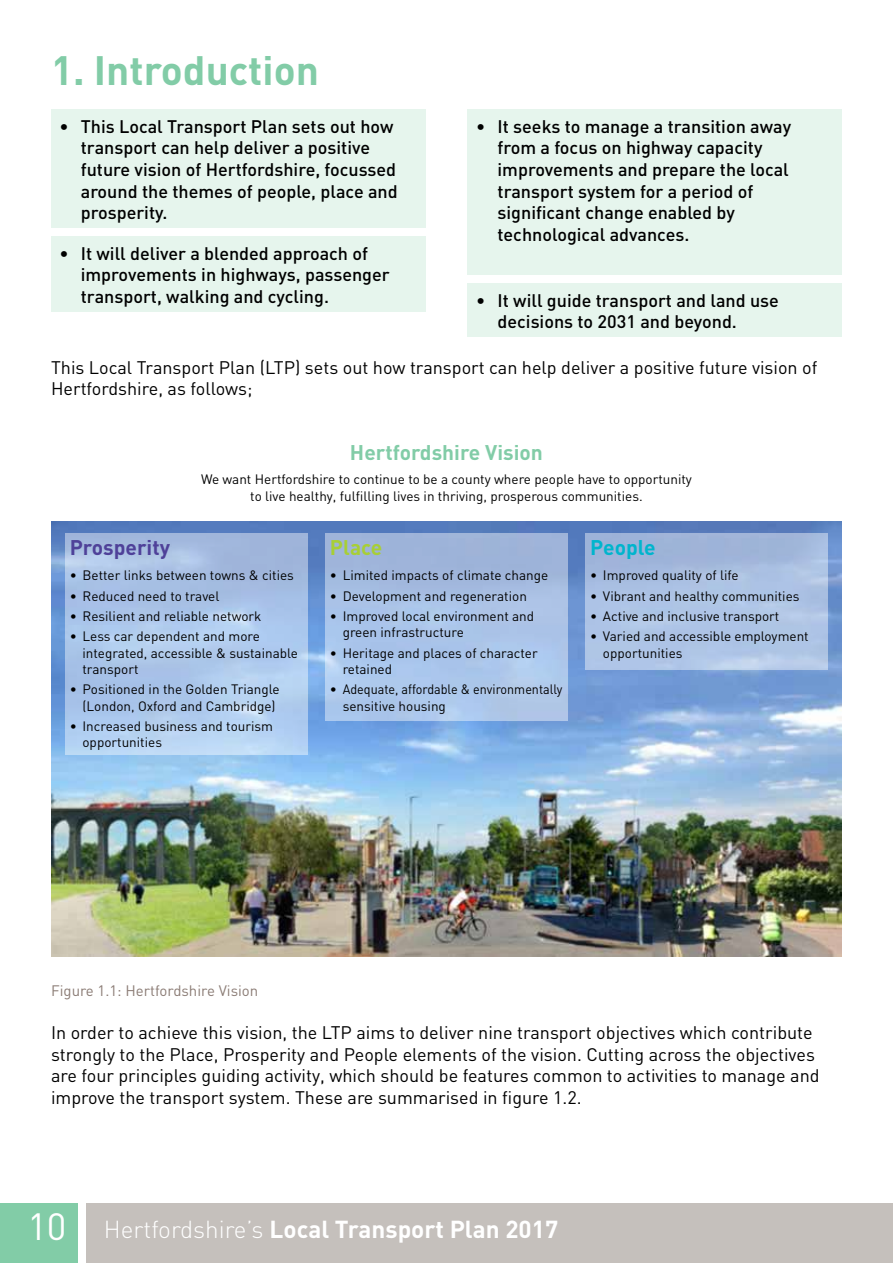
<style>
.page{position:relative;width:893px;height:1263px;background:#fff}
.page>*{position:absolute;margin:0;border:0;box-sizing:border-box;transform-origin:0 0}
.t1{font:700 40.5px "DIN";color:#82cca7}
.t2{font:700 24.3px "DIN";color:#fff}
.t3{font:700 21px "DIN";color:#82cca7}
.t4{font:700 21px "DIN";color:#4f4199}
.t5{font:700 21px "DIN";color:#00b5cd}
.t6{font:700 21px "DIN";color:#a8cf36}
.t7{font:500 18px/21.6px "DIN";color:#000}
.t8{font:18px/21.6px "DIN";color:#000}
.t9{font:15px "DIN";color:#8b7c75}
.t10{font:13.5px/16.2px "DIN";color:#000}
.s1{font-weight:400;font-size:37.5px}
.s2{font-weight:300}
</style>
<div class="page">
<div style="left:0;top:1203px;width:78px;height:60px;background:#82cca7"></div>
<div style="left:86px;top:1203px;width:807px;height:60px;background:#c5c0bc"></div>
<img style="left:51px;top:522px;width:791px;height:434px">
<svg style="left:65px;top:534px;width:242px;height:221px;background:#adc7e9"></svg>
<div style="left:325px;top:534px;width:243px;height:187px;background:linear-gradient(to bottom,#9fb4da,#b1cef1)"></div>
<div style="left:586px;top:534px;width:242px;height:136px;background:linear-gradient(to bottom,#a0b6da,#b5cbeb)"></div>
<div style="left:51px;top:109px;width:374px;height:119px;background:#e6f5ed"></div>
<div style="left:51px;top:236px;width:374px;height:75px;background:#e6f5ed"></div>
<div style="left:468px;top:109px;width:374px;height:166px;background:#e6f5ed"></div>
<div style="left:468px;top:283px;width:374px;height:54px;background:#e6f5ed"></div>
<h1 class="t1" style="left:51px;top:44px;width:269px">1. Introduction</h1>
<h3 class="t7" style="left:81px;top:115px;width:318px;text-indent:-21px">• This Local Transport Plan sets out how transport can help deliver a positive future vision of Hertfordshire, focussed around the themes of people, place and prosperity.</h3>
<h3 class="t7" style="left:81px;top:242px;width:310px;text-indent:-21px">• It will deliver a blended approach of improvements in highways, passenger transport, walking and cycling.</h3>
<h3 class="t7" style="left:497px;top:115px;width:295px;text-indent:-21px">• It seeks to manage a transition away from a focus on highway capacity improvements and prepare the local transport system for a period of significant change enabled by technological advances.</h3>
<h3 class="t7" style="left:497px;top:289px;width:283px;text-indent:-21px">• It will guide transport and land use decisions to 2031 and beyond.</h3>
<h3 class="t8" style="left:51px;top:356px;width:768px">This Local Transport Plan (LTP) sets out how transport can help deliver a positive future vision of<br>Hertfordshire, as follows;</h3>
<h3 class="t3" style="left:350px;top:438px;width:195px">Hertfordshire Vision</h3>
<p class="t10" style="left:201px;top:471px;width:492px;text-align:center">We want Hertfordshire to continue to be a county where people have to opportunity to live healthy, fulfilling lives in thriving, prosperous communities.</p>
<h3 class="t4" style="left:70px;top:534px;width:102px">Prosperity</h3>
<p class="t10" style="left:70px;top:567px;width:226px">• Better links between towns &amp; cities</p>
<p class="t10" style="left:70px;top:587px;width:151px">• Reduced need to travel</p>
<p class="t10" style="left:70px;top:608px;width:193px">• Resilient and reliable network</p>
<p class="t10" style="left:82px;top:628px;width:217px;text-indent:-13px">• Less car dependent and more integrated, accessible &amp; sustainable transport</p>
<p class="t10" style="left:70px;top:681px;width:211px;text-align:right">• Positioned in the Golden Triangle (London, Oxford and Cambridge)</p>
<p class="t10" style="left:82px;top:718px;width:192px;text-indent:-13px">• Increased business and tourism opportunities</p>
<h3 class="t6" style="left:330px;top:534px;width:54px">Place</h3>
<p class="t10" style="left:330px;top:567px;width:220px">• Limited impacts of climate change</p>
<p class="t10" style="left:330px;top:587px;width:198px">• Development and regeneration</p>
<p class="t10" style="left:343px;top:608px;width:193px;text-indent:-13px">• Improved local environment and green infrastructure</p>
<p class="t10" style="left:343px;top:644px;width:197px;text-indent:-13px">• Heritage and places of character retained</p>
<p class="t10" style="left:343px;top:681px;width:221px;text-indent:-13px">• Adequate, affordable &amp; environmentally sensitive housing</p>
<h3 class="t5" style="left:590px;top:534px;width:67px">People</h3>
<p class="t10" style="left:590px;top:567px;width:150px">• Improved quality of life</p>
<p class="t10" style="left:590px;top:587px;width:211px">• Vibrant and healthy communities</p>
<p class="t10" style="left:590px;top:608px;width:191px">• Active and inclusive transport</p>
<p class="t10" style="left:603px;top:628px;width:207px;text-indent:-13px">• Varied and accessible employment opportunities</p>
<p class="t9" style="left:51px;top:981px;width:209px">Figure 1.1: Hertfordshire Vision</p>
<p class="t8" style="left:51px;top:1021px;width:770px">In order to achieve this vision, the LTP aims to deliver nine transport objectives which contribute strongly to the Place, Prosperity and People elements of the vision. Cutting across the objectives are four principles guiding activity, which should be features common to activities to manage and improve the transport system. These are summarised in figure 1.2.</p>
<h2 class="t2" style="left:27px;top:1213px;width:532px"><span class="s1">10</span> <span class="s2">Hertfordshire’s</span> Local Transport Plan 2017</h2>
</div>
